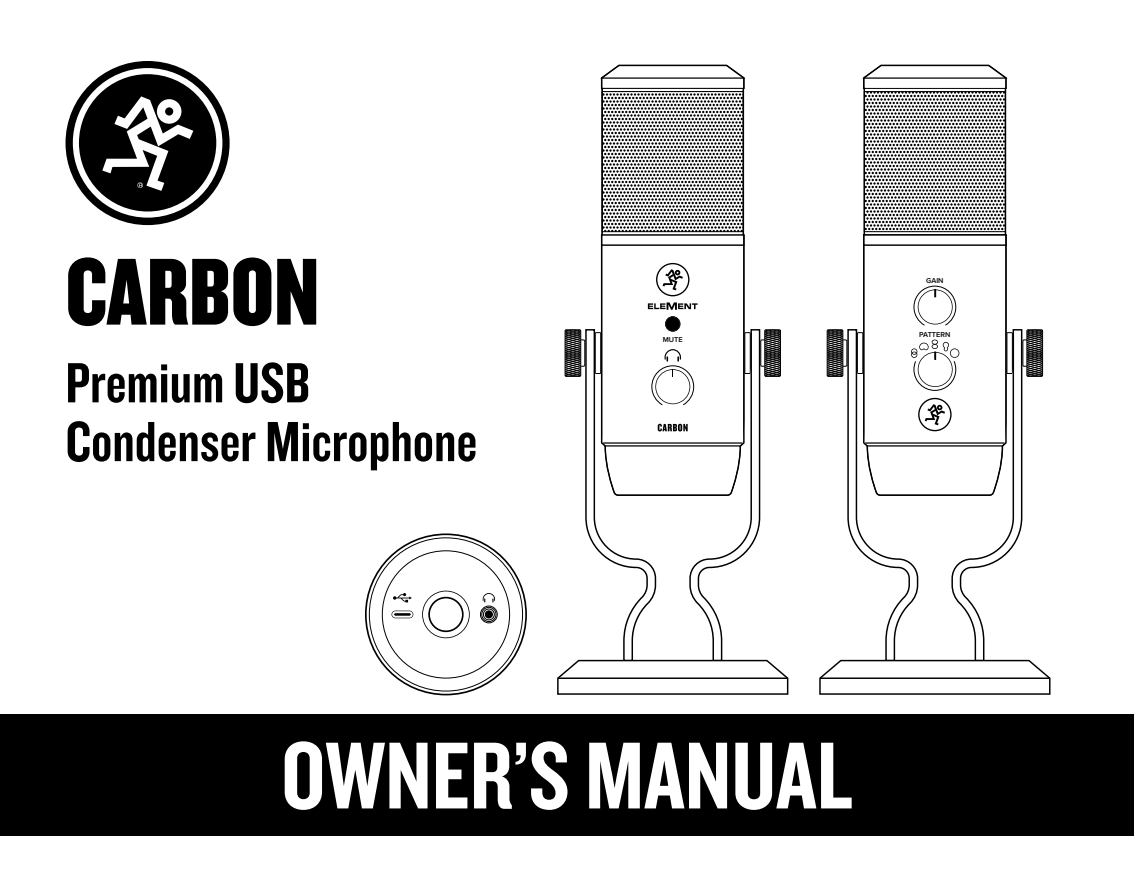
<style>
.page{position:relative;width:1134px;height:882px;background:#fff}
.page>*{position:absolute;margin:0;border:0;box-sizing:border-box;transform-origin:0 0}
.t1{font:98.7px "Knockout 49 Liteweight";color:#fff}
.t2{font:98.7px "Knockout 69 Full Liteweight";color:#000}
.t3{font:58.8px/58.8px "Knockout 49 Liteweight";color:#000}
.t4{font:600 7.35px "Proxima Nova";color:#000}
</style>
<div class="page">
<div style="left:0;top:714px;width:1134px;height:122px;background:#000"></div>
<div style="left:66px;top:61px;width:164px;height:164px;background:#000;border-radius:50%"></div>
<svg style="left:73px;top:68px;width:149px;height:150px"></svg>
<svg style="left:600px;top:64px;width:145px;height:252px"></svg>
<svg style="left:648px;top:302px;width:50px;height:8px"></svg>
<svg style="left:656px;top:263px;width:34px;height:33px"></svg>
<svg style="left:557px;top:316px;width:232px;height:379px"></svg>
<svg style="left:862px;top:64px;width:145px;height:221px"></svg>
<svg style="left:819px;top:285px;width:232px;height:410px"></svg>
<svg style="left:366px;top:534px;width:160px;height:161px"></svg>
<div style="left:369px;top:538px;width:154px;height:153px;background:#fff;border-radius:50%"></div>
<svg style="left:422px;top:591px;width:48px;height:47px"></svg>
<svg style="left:483px;top:593px;width:12px;height:9px"></svg>
<svg style="left:393px;top:593px;width:19px;height:9px"></svg>
<svg style="left:480px;top:606px;width:17px;height:17px"></svg>
<div style="left:480px;top:606px;width:18px;height:17px;border:1px solid #000;border-radius:50%"></div>
<svg style="left:482px;top:607px;width:14px;height:15px"></svg>
<div style="left:481px;top:607px;width:15px;height:15px;border:1px solid #000;border-radius:50%"></div>
<div style="left:483px;top:609px;width:12px;height:11px;border:1px solid #000;border-radius:50%"></div>
<div style="left:485px;top:611px;width:7px;height:7px;background:#000;border-radius:50%"></div>
<div style="left:485px;top:610px;width:8px;height:8px;border:1px solid #000;border-radius:50%"></div>
<svg style="left:392px;top:611px;width:21px;height:7px"></svg>
<h1 class="t2" style="left:66px;top:230px;width:255px">CARBON</h1>
<p class="t3" style="left:66px;top:351px;width:413px">Premium USB<br>Condenser Microphone</p>
<p class="t4" style="left:663px;top:335px;width:21px">MUTE</p>
<p class="t4" style="left:926px;top:276px;width:19px">GAIN</p>
<p class="t4" style="left:919px;top:330px;width:33px">PATTERN</p>
<h1 class="t1" style="left:281px;top:713px;width:573px">OWNER’S MANUAL</h1>
</div>
